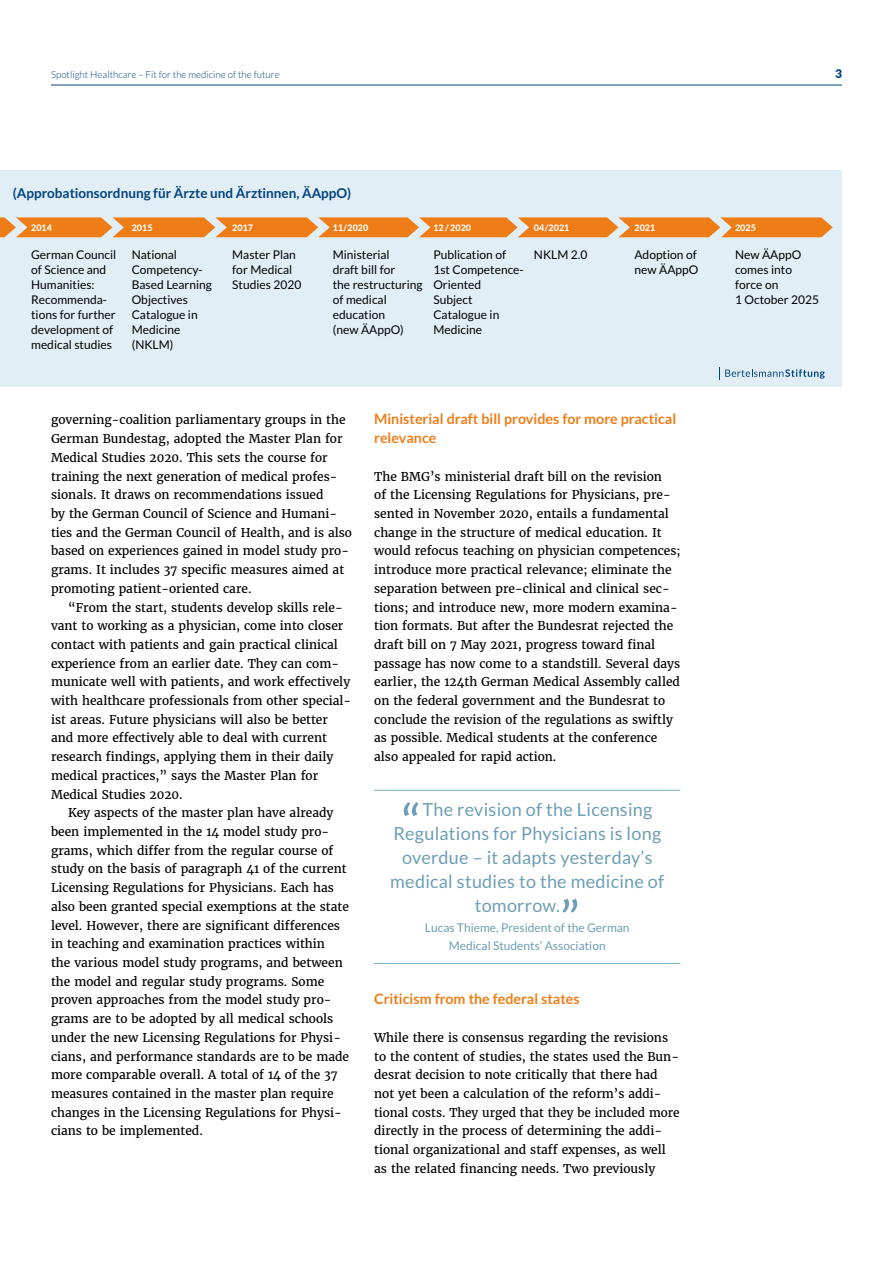
<style>
.page{position:relative;width:893px;height:1263px;background:#fff}
.page>*{position:absolute;margin:0;border:0;box-sizing:border-box;transform-origin:0 0}
.t1{font:54px "Lato";color:#6d9eb5}
.t2{font:18px "Lato";letter-spacing:.015em;color:#6d9eb5}
.t3{font:700 14.25px/18.8px "Lato";color:#ef7d17}
.t4{font:700 13.5px "Lato";color:#004380}
.t5{font:12px/18.8px "Merriweather";color:#000}
.t6{font:12px/15px "Lato";color:#000}
.t7{font:12px "Lato";color:#6d9eb5}
.t8{font:900 12px "Lato";color:#004380}
.t9{font:300 9.75px "Lato";color:#004380}
.t10{font:800 9px "Lato";color:#fff}
</style>
<div class="page">
<hr style="left:51px;top:85px;width:791px;height:1px;background:#004380">
<div style="left:0;top:170px;width:842px;height:217px;background:#e2eef5"></div>
<svg style="left:0;top:217px;width:833px;height:20px;background:#ed8c34"></svg>
<svg style="left:719px;top:367px;width:106px;height:12px"></svg>
<hr style="left:374px;top:790px;width:306px;height:1px;background:#79aec8">
<hr style="left:374px;top:963px;width:306px;height:1px;background:#79aec8">
<p class="t9" style="left:51px;top:69px;width:230px">Spotlight Healthcare – Fit for the medicine of the future</p>
<p class="t8" style="left:835px;top:66px;width:8px">3</p>
<p class="t4" style="left:13px;top:185px;width:340px">(Approbationsordnung für Ärzte und Ärztinnen, ÄAppO)</p>
<p class="t10" style="left:31px;top:221px;width:22px">2014</p>
<p class="t6" style="left:31px;top:247px;width:87px">German Council of Science and<br>Humanities:<br>Recommenda&shy;tions for further development of medical studies</p>
<p class="t10" style="left:333px;top:221px;width:37px">11/2020</p>
<p class="t6" style="left:333px;top:247px;width:91px">Ministerial<br>draft bill for<br>the restructuring of medical education<br>(new ÄAppO)</p>
<p class="t10" style="left:132px;top:221px;width:22px">2015</p>
<p class="t6" style="left:132px;top:247px;width:82px">National<br>Competency-<br>Based Learning<br>Objectives<br>Catalogue in<br>Medicine (NKLM)</p>
<p class="t10" style="left:232px;top:221px;width:22px">2017</p>
<p class="t6" style="left:232px;top:247px;width:71px">Master Plan for Medical<br>Studies 2020</p>
<p class="t10" style="left:433px;top:221px;width:39px">12 / 2020</p>
<p class="t6" style="left:433px;top:247px;width:92px">Publication of<br>1st Competence-<br>Oriented<br>Subject<br>Catalogue in<br>Medicine</p>
<p class="t10" style="left:534px;top:221px;width:37px">04/2021</p>
<p class="t6" style="left:534px;top:247px;width:55px">NKLM 2.0</p>
<p class="t10" style="left:634px;top:221px;width:22px">2021</p>
<p class="t6" style="left:634px;top:247px;width:65px">Adoption of new ÄAppO</p>
<p class="t5" style="left:51px;top:410px;width:302px">governing-coalition parliamentary groups in the German Bundestag, adopted the Master Plan for Medical Studies 2020. This sets the course for training the next generation of medical profes&shy;sionals. It draws on recommendations issued<br>by the German Council of Science and Humani&shy;ties and the German Council of Health, and is also based on experiences gained in model study pro&shy;grams. It includes 37 specific measures aimed at promoting patient-oriented care.</p>
<p class="t5" style="left:51px;top:598px;width:302px;text-indent:17px">“From the start, students develop skills rele&shy;vant to working as a physician, come into closer contact with patients and gain practical clinical experience from an earlier date. They can com&shy;municate well with patients, and work effectively with healthcare professionals from other special&shy;ist areas. Future physicians will also be better and more effectively able to deal with current research findings, applying them in their daily medical practices,” says the Master Plan for Medical Studies 2020.</p>
<p class="t5" style="left:51px;top:803px;width:300px;text-indent:17px">Key aspects of the master plan have already been implemented in the 14 model study pro&shy;grams, which differ from the regular course of study on the basis of paragraph 41 of the current Licensing Regulations for Physicians. Each has also been granted special exemptions at the state level. However, there are significant differences in teaching and examination practices within<br>the various model study programs, and between the model and regular study programs. Some proven approaches from the model study pro&shy;grams are to be adopted by all medical schools under the new Licensing Regulations for Physi&shy;cians, and performance standards are to be made more comparable overall. A total of 14 of the 37 measures contained in the master plan require changes in the Licensing Regulations for Physi&shy;cians to be implemented.</p>
<p class="t3" style="left:374px;top:410px;width:303px">Ministerial draft bill provides for more practical relevance</p>
<p class="t5" style="left:374px;top:467px;width:308px">The BMG’s ministerial draft bill on the revision<br>of the Licensing Regulations for Physicians, pre&shy;sented in November 2020, entails a fundamental change in the structure of medical education. It would refocus teaching on physician competences; introduce more practical relevance; eliminate the separation between pre-clinical and clinical sec&shy;tions; and introduce new, more modern examina&shy;tion formats. But after the Bundesrat rejected the draft bill on 7 May 2021, progress toward final passage has now come to a standstill. Several days earlier, the 124th German Medical Assembly called on the federal government and the Bundesrat to conclude the revision of the regulations as swiftly as possible. Medical students at the conference also appealed for rapid action.</p>
<h1 class="t1" style="left:402px;top:794px;width:21px">“</h1>
<h2 class="t2" style="left:423px;top:800px;width:231px">The revision of the Licensing</h2>
<h2 class="t2" style="left:393px;top:824px;width:269px">Regulations for Physicians is long</h2>
<h2 class="t2" style="left:402px;top:848px;width:252px">overdue – it adapts yesterday’s</h2>
<h2 class="t2" style="left:390px;top:871px;width:276px">medical studies to the medicine of</h2>
<h2 class="t2" style="left:475px;top:895px;width:87px">tomorrow.</h2>
<p class="t7" style="left:425px;top:921px;width:206px">Lucas Thieme, President of the German</p>
<h1 class="t1" style="left:560px;top:890px;width:21px">”</h1>
<p class="t7" style="left:449px;top:939px;width:158px">Medical Students’ Association</p>
<p class="t3" style="left:374px;top:990px;width:207px">Criticism from the federal states</p>
<p class="t5" style="left:374px;top:1028px;width:307px">While there is consensus regarding the revisions to the content of studies, the states used the Bun&shy;desrat decision to note critically that there had not yet been a calculation of the reform’s addi&shy;tional costs. They urged that they be included more directly in the process of determining the addi&shy;tional organizational and staff expenses, as well as the related financing needs. Two previously</p>
<p class="t10" style="left:735px;top:221px;width:22px">2025</p>
<p class="t6" style="left:735px;top:247px;width:86px">New ÄAppO comes into force on<br>1 October 2025</p>
</div>
